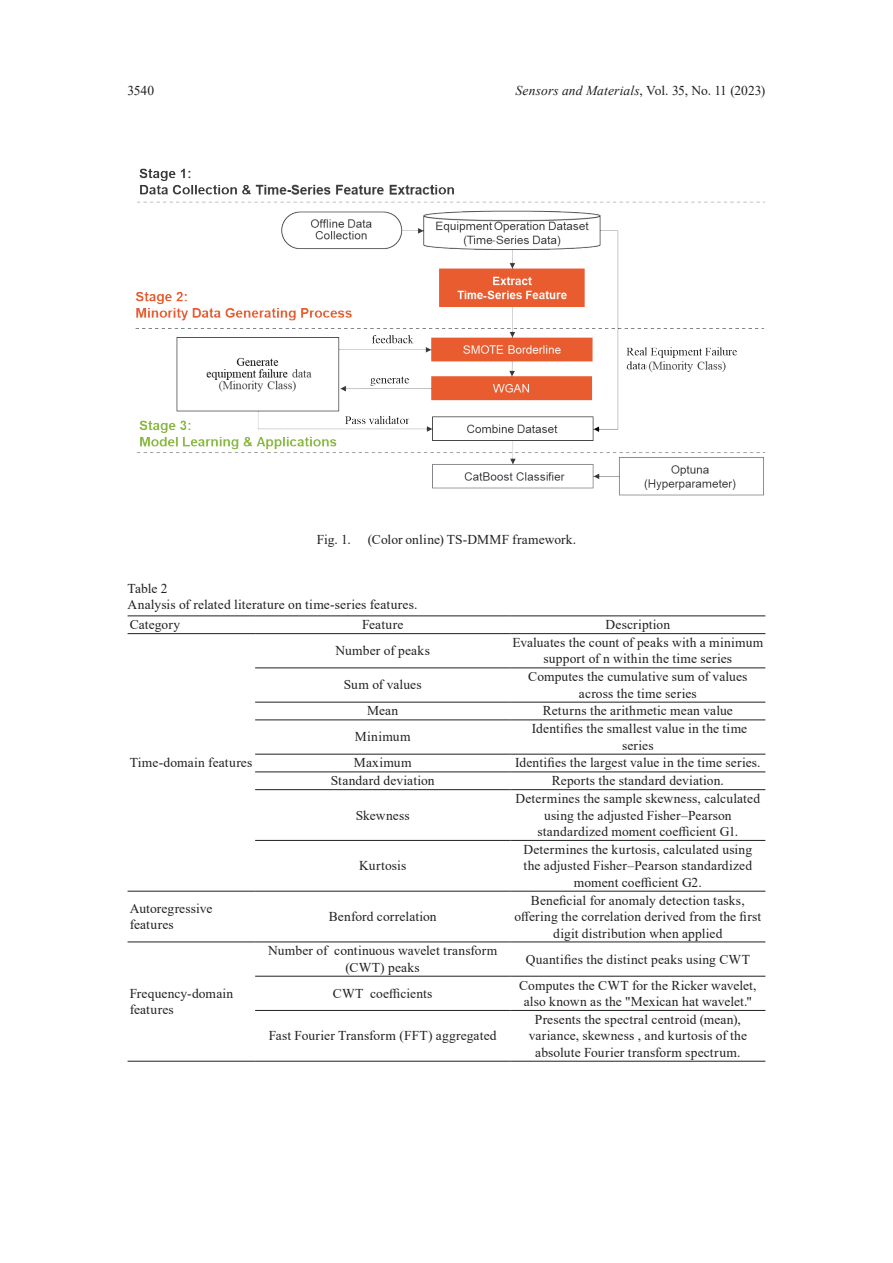
<style>
.page{position:relative;width:893px;height:1263px;background:#fff}
.page>*{position:absolute;margin:0;border:0;box-sizing:border-box;transform-origin:0 0}
.t1{font:13.5px/16.5px "Times New Roman";letter-spacing:.01em;color:#231f20;text-align:center}
.t2{font:italic 13.5px "Times New Roman";letter-spacing:.015em;color:#231f20}
.t3{font:12px "Koz Min Pr 6 N";color:#231f20}
.t4{font:12px "Midashi Go Pro MB31";color:#fff}
.s1{font-style:normal}
</style>
<div class="page">
<hr style="left:128px;top:616px;width:127px;height:1px;background:#231f20">
<hr style="left:255px;top:616px;width:255px;height:1px;background:#231f20">
<hr style="left:510px;top:616px;width:255px;height:1px;background:#231f20">
<hr style="left:128px;top:633px;width:127px;height:1px;background:#231f20">
<hr style="left:255px;top:633px;width:255px;height:1px;background:#231f20">
<hr style="left:510px;top:633px;width:255px;height:1px;background:#231f20">
<hr style="left:255px;top:668px;width:255px;height:1px;background:#231f20">
<hr style="left:510px;top:668px;width:255px;height:1px;background:#231f20">
<hr style="left:255px;top:702px;width:255px;height:1px;background:#231f20">
<hr style="left:510px;top:702px;width:255px;height:1px;background:#231f20">
<hr style="left:255px;top:720px;width:255px;height:1px;background:#231f20">
<hr style="left:510px;top:720px;width:255px;height:1px;background:#231f20">
<hr style="left:255px;top:754px;width:255px;height:1px;background:#231f20">
<hr style="left:510px;top:754px;width:255px;height:1px;background:#231f20">
<hr style="left:255px;top:772px;width:255px;height:1px;background:#231f20">
<hr style="left:510px;top:772px;width:255px;height:1px;background:#231f20">
<hr style="left:255px;top:789px;width:255px;height:1px;background:#231f20">
<hr style="left:510px;top:789px;width:255px;height:1px;background:#231f20">
<hr style="left:255px;top:840px;width:255px;height:1px;background:#231f20">
<hr style="left:510px;top:840px;width:255px;height:1px;background:#231f20">
<hr style="left:128px;top:891px;width:127px;height:1px;background:#231f20">
<hr style="left:255px;top:891px;width:255px;height:1px;background:#231f20">
<hr style="left:510px;top:891px;width:255px;height:1px;background:#231f20">
<hr style="left:128px;top:942px;width:127px;height:1px;background:#231f20">
<hr style="left:255px;top:942px;width:255px;height:1px;background:#231f20">
<hr style="left:510px;top:942px;width:255px;height:1px;background:#231f20">
<hr style="left:255px;top:976px;width:255px;height:1px;background:#231f20">
<hr style="left:510px;top:976px;width:255px;height:1px;background:#231f20">
<hr style="left:255px;top:1010px;width:255px;height:1px;background:#231f20">
<hr style="left:510px;top:1010px;width:255px;height:1px;background:#231f20">
<hr style="left:128px;top:1061px;width:127px;height:1px;background:#231f20">
<hr style="left:255px;top:1061px;width:255px;height:1px;background:#231f20">
<hr style="left:510px;top:1061px;width:255px;height:1px;background:#231f20">
<img style="left:135px;top:168px;width:630px;height:328px">
<p class="t1" style="left:128px;top:82px;width:28px">3540</p>
<p class="t2" style="left:516px;top:81px;width:251px">Sensors and Materials<span class="s1">, Vol. 35, No. 11 (2023)</span></p>
<p class="t3" style="left:492px;top:233px;width:5px">-</p>
<p class="t4" style="left:483px;top:285px;width:5px">-</p>
<p class="t1" style="left:317px;top:531px;width:35px">Fig. 1.</p>
<p class="t1" style="left:368px;top:531px;width:210px">(Color online) TS-DMMF framework.</p>
<p class="t1" style="left:128px;top:579px;width:291px;text-align:left">Table 2<br>Analysis of related literature on time-series features.</p>
<p class="t1" style="left:130px;top:616px;width:52px">Category</p>
<p class="t1" style="left:362px;top:616px;width:43px">Feature</p>
<p class="t1" style="left:606px;top:616px;width:66px">Description</p>
<p class="t1" style="left:130px;top:754px;width:124px">Time-domain features</p>
<p class="t1" style="left:335px;top:642px;width:96px">Number of peaks</p>
<p class="t1" style="left:512px;top:634px;width:252px">Evaluates the count of peaks with a minimum support of n within the time series</p>
<p class="t1" style="left:344px;top:676px;width:79px">Sum of values</p>
<p class="t1" style="left:528px;top:668px;width:221px">Computes the cumulative sum of values across the time series</p>
<p class="t1" style="left:367px;top:702px;width:33px">Mean</p>
<p class="t1" style="left:543px;top:702px;width:191px">Returns the arithmetic mean value</p>
<p class="t1" style="left:355px;top:728px;width:57px">Minimum</p>
<p class="t1" style="left:532px;top:720px;width:217px">Identifies the smallest value in the time series</p>
<p class="t1" style="left:354px;top:754px;width:59px">Maximum</p>
<p class="t1" style="left:515px;top:754px;width:247px">Identifies the largest value in the time series.</p>
<p class="t1" style="left:331px;top:772px;width:105px">Standard deviation</p>
<p class="t1" style="left:552px;top:772px;width:174px">Reports the standard deviation.</p>
<p class="t1" style="left:356px;top:806px;width:55px">Skewness</p>
<p class="t1" style="left:516px;top:790px;width:246px">Determines the sample skewness, calculated using the adjusted Fisher–Pearson standardized moment coefficient G1.</p>
<p class="t1" style="left:359px;top:857px;width:49px">Kurtosis</p>
<p class="t1" style="left:524px;top:840px;width:230px">Determines the kurtosis, calculated using the adjusted Fisher–Pearson standardized moment coefficient G2.</p>
<p class="t1" style="left:130px;top:899px;width:84px;text-align:left">Autoregressive features</p>
<p class="t1" style="left:329px;top:908px;width:109px">Benford correlation</p>
<p class="t1" style="left:514px;top:891px;width:248px">Beneficial for anomaly detection tasks, offering the correlation derived from the first digit distribution when applied</p>
<p class="t1" style="left:130px;top:984px;width:105px;text-align:left">Frequency-domain features</p>
<p class="t1" style="left:268px;top:942px;width:231px">Number of continuous wavelet transform (CWT) peaks</p>
<p class="t1" style="left:526px;top:950px;width:226px">Quantifies the distinct peaks using CWT</p>
<p class="t1" style="left:333px;top:984px;width:101px">CWT coefficients</p>
<p class="t1" style="left:519px;top:976px;width:239px">Computes the CWT for the Ricker wavelet, also known as the "Mexican hat wavelet."</p>
<p class="t1" style="left:269px;top:1027px;width:229px">Fast Fourier Transform (FFT) aggregated</p>
<p class="t1" style="left:529px;top:1010px;width:220px">Presents the spectral centroid (mean), variance, skewness , and kurtosis of the absolute Fourier transform spectrum.</p>
</div>
